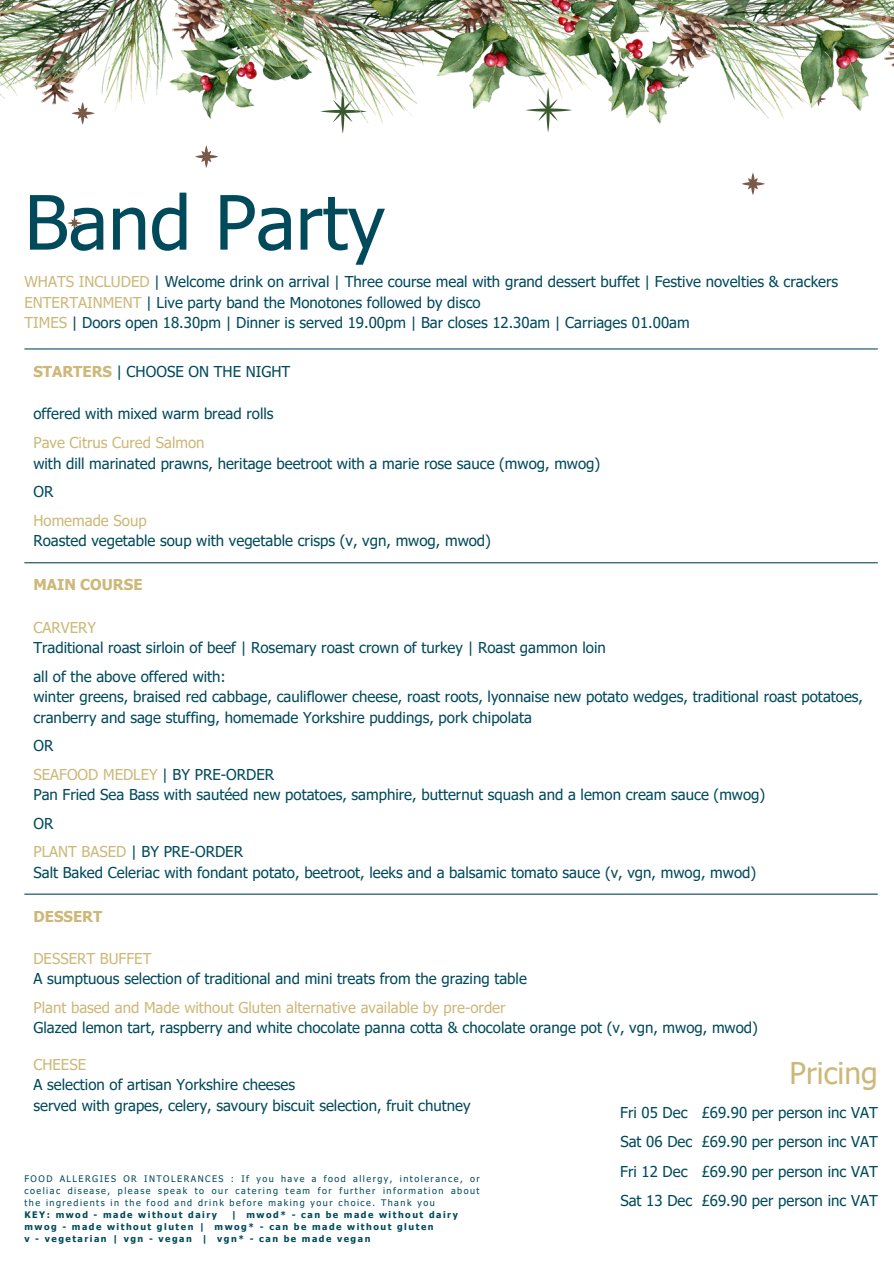
<style>
.page{position:relative;width:894px;height:1264px;background:#fff}
.page>*{position:absolute;margin:0;border:0;box-sizing:border-box;transform-origin:0 0}
.t1{font:75px "Tahoma";color:#004a5c}
.t2{font:30px "Tahoma";color:#cdb879}
.t3{font:15px/20.2px "Tahoma";color:#004a5c}
.t4{font:15px "Tahoma";color:#cdb879}
.t5{font:700 15px "Tahoma";color:#cdb879}
.t6{font:9px/12px "Tahoma";letter-spacing:.165em;color:#004a5c;text-align:justify}
.t7{font:700 9px "Tahoma";letter-spacing:.165em;color:#004a5c}
.s1{color:#cdb879}
.s2{font-weight:700;color:#cdb879}
.s3{color:#004a5c}
</style>
<div class="page">
<svg style="left:547px;top:124px;width:3px;height:8px"></svg>
<svg style="left:341px;top:124px;width:3px;height:10px"></svg>
<svg style="left:195px;top:145px;width:23px;height:23px"></svg>
<svg style="left:741px;top:172px;width:23px;height:23px"></svg>
<svg style="left:67px;top:216px;width:15px;height:14px"></svg>
<img style="left:0;top:0;width:893px;height:124px">
<hr style="left:24px;top:562px;width:853px;height:1px;background:#004a5c">
<hr style="left:24px;top:893px;width:853px;height:1px;background:#004a5c">
<hr style="left:24px;top:348px;width:853px;height:1px;background:#004a5c">
<p class="t1" style="left:24px;top:175px;width:362px">Band Party</p>
<p class="t3" style="left:24px;top:271px;width:815px"><span class="s1">WHATS INCLUDED</span> | Welcome drink on arrival | Three course meal with grand dessert buffet | Festive novelties &amp; crackers<br><span class="s1">ENTERTAINMENT</span> | Live party band the Monotones followed by disco<br><span class="s1">TIMES</span> | Doors open 18.30pm | Dinner is served 19.00pm | Bar closes 12.30am | Carriages 01.00am</p>
<p class="t3" style="left:33px;top:360px;width:258px"><span class="s2">STARTERS</span> | CHOOSE ON THE NIGHT</p>
<h1 class="t3" style="left:33px;top:402px;width:241px">offered with mixed warm bread rolls</h1>
<h3 class="t4" style="left:33px;top:433px;width:173px">Pave Citrus Cured Salmon</h3>
<p class="t3" style="left:33px;top:452px;width:568px">with dill marinated prawns, heritage beetroot with a marie rose sauce (mwog, mwog)</p>
<p class="t3" style="left:33px;top:481px;width:21px">OR</p>
<p class="t4" style="left:33px;top:511px;width:115px">Homemade Soup</p>
<p class="t3" style="left:33px;top:530px;width:459px">Roasted vegetable soup with vegetable crisps (v, vgn, mwog, mwod)</p>
<p class="t5" style="left:33px;top:575px;width:111px">MAIN COURSE</p>
<p class="t4" style="left:33px;top:617px;width:64px">CARVERY</p>
<p class="t3" style="left:33px;top:637px;width:573px">Traditional roast sirloin of beef | Rosemary roast crown of turkey | Roast gammon loin</p>
<p class="t3" style="left:33px;top:665px;width:194px">all of the above offered with:</p>
<p class="t3" style="left:33px;top:686px;width:831px">winter greens, braised red cabbage, cauliflower cheese, roast roots, lyonnaise new potato wedges, traditional roast potatoes, cranberry and sage stuffing, homemade Yorkshire puddings, pork chipolata</p>
<p class="t3" style="left:33px;top:735px;width:21px">OR</p>
<p class="t4" style="left:33px;top:764px;width:242px">SEAFOOD MEDLEY <span class="s3">| BY PRE-ORDER</span></p>
<p class="t3" style="left:33px;top:784px;width:733px">Pan Fried Sea Bass with sautéed new potatoes, samphire, butternut squash and a lemon cream sauce (mwog)</p>
<p class="t3" style="left:33px;top:812px;width:21px">OR</p>
<p class="t3" style="left:33px;top:841px;width:211px"><span class="s1">PLANT BASED</span> | BY PRE-ORDER</p>
<p class="t3" style="left:33px;top:861px;width:724px">Salt Baked Celeriac with fondant potato, beetroot, leeks and a balsamic tomato sauce (v, vgn, mwog, mwod)</p>
<p class="t5" style="left:33px;top:906px;width:70px">DESSERT</p>
<p class="t4" style="left:33px;top:948px;width:119px">DESSERT BUFFET</p>
<p class="t3" style="left:33px;top:968px;width:495px">A sumptuous selection of traditional and mini treats from the grazing table</p>
<p class="t4" style="left:33px;top:997px;width:473px">Plant based and Made without Gluten alternative available by pre-order</p>
<p class="t3" style="left:33px;top:1017px;width:725px">Glazed lemon tart, raspberry and white chocolate panna cotta &amp; chocolate orange pot (v, vgn, mwog, mwod)</p>
<p class="t4" style="left:33px;top:1054px;width:54px">CHEESE</p>
<p class="t3" style="left:33px;top:1074px;width:263px">A selection of artisan Yorkshire cheeses</p>
<p class="t3" style="left:33px;top:1094px;width:438px">served with grapes, celery, savoury biscuit selection, fruit chutney</p>
<p class="t3" style="left:620px;top:1101px;width:259px">Fri 05 Dec £69.90 per person inc VAT</p>
<p class="t3" style="left:620px;top:1131px;width:259px">Sat 06 Dec £69.90 per person inc VAT</p>
<p class="t3" style="left:620px;top:1160px;width:259px">Fri 12 Dec £69.90 per person inc VAT</p>
<h2 class="t3" style="left:620px;top:1189px;width:259px">Sat 13 Dec £69.90 per person inc VAT</h2>
<h3 class="t2" style="left:789px;top:1054px;width:90px">Pricing</h3>
<h3 class="t6" style="left:24px;top:1172px;width:456px">FOOD ALLERGIES OR INTOLERANCES : If you have a food allergy, intolerance, or coeliac disease, please speak to our catering team for further information about the ingredients in the food and drink before making your choice. Thank you</h3>
<h3 class="t7" style="left:24px;top:1208px;width:194px">KEY: mwod - made without dairy</h3>
<h3 class="t7" style="left:231px;top:1208px;width:228px">| mwod* - can be made without dairy</h3>
<h3 class="t7" style="left:24px;top:1220px;width:410px">mwog - made without gluten | mwog* - can be made without gluten</h3>
<p class="t7" style="left:24px;top:1232px;width:347px">v - vegetarian | vgn - vegan | vgn* - can be made vegan</p>
</div>
